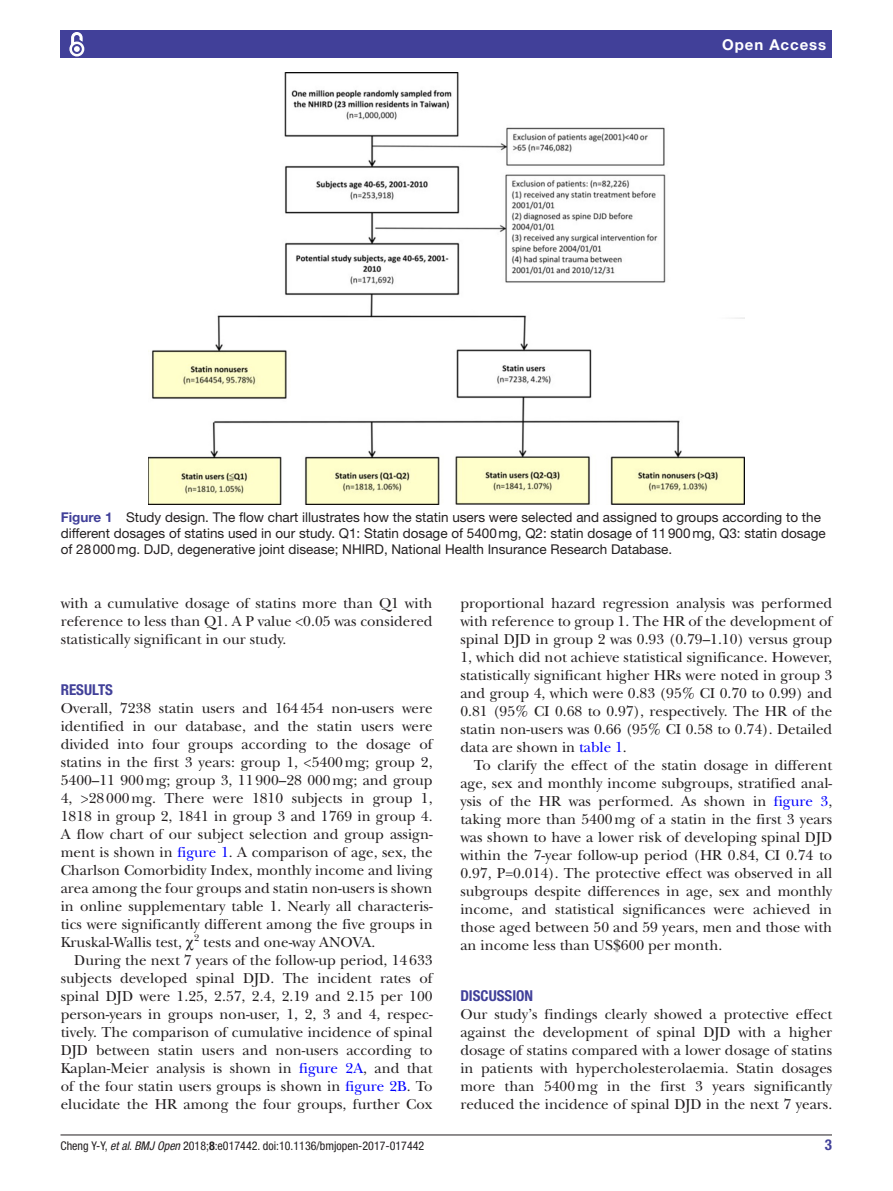
<style>
.page{position:relative;width:893px;height:1191px;background:#fff}
.page>*{position:absolute;margin:0;border:0;box-sizing:border-box;transform-origin:0 0}
.t1{font:15px/18px "New Baskerville";color:#231f20;text-align:justify}
.t2{font:700 condensed 15px "Helvetica Neue LT Std";color:#414099}
.t3{font:700 15px "Helvetica Neue LT Std";letter-spacing:.065em;color:#fff}
.t4{font:13.5px/16.2px "Helvetica Neue LT Std";color:#231f20}
.t5{font:condensed 12px "Helvetica Neue LT Std";color:#231f20}
.t6{font:9.9px "New Baskerville";color:#231f20}
.s1{font-weight:700;color:#414099}
.s2{color:#00f}
.s3{font-style:italic}
.s4{font-weight:700}
</style>
<div class="page">
<hr style="left:61px;top:1134px;width:771px;height:1px;background:#231f20">
<div style="left:61px;top:31px;width:771px;height:27px;background:#414099"></div>
<svg style="left:69px;top:32px;width:16px;height:25px"></svg>
<img style="left:149px;top:73px;width:595px;height:431px">
<p class="t3" style="left:722px;top:35px;width:106px">Open Access</p>
<p class="t4" style="left:61px;top:509px;width:767px"><span class="s1">Figure 1</span> Study design. The flow chart illustrates how the statin users were selected and assigned to groups according to the different dosages of statins used in our study. Q1: Statin dosage of 5400mg, Q2: statin dosage of 11900mg, Q3: statin dosage of 28000mg. DJD, degenerative joint disease; NHIRD, National Health Insurance Research Database.</p>
<p class="t1" style="left:61px;top:594px;width:373px">with a cumulative dosage of statins more than Q1 with reference to less than Q1. A P value &lt;0.05 was considered statistically significant in our study.</p>
<p class="t2" style="left:61px;top:681px;width:54px">RESULTS</p>
<p class="t1" style="left:61px;top:699px;width:373px">Overall, 7238 statin users and 164454 non-users were identified in our database, and the statin users were divided into four groups according to the dosage of statins in the first 3 years: group 1, &lt;5400mg; group 2, 5400–11 900mg; group 3, 11900–28 000mg; and group 4, &gt;28000mg. There were 1810 subjects in group 1, 1818 in group 2, 1841 in group 3 and 1769 in group 4.<br>A flow chart of our subject selection and group assign&shy;ment is shown in <span class="s2">figure 1</span>. A comparison of age, sex, the Charlson Comorbidity Index, monthly income and living area among the four groups and statin non-users is shown in online supplementary table 1. Nearly all characteris&shy;tics were significantly different among the five groups in Kruskal-Wallis test,</p>
<p class="t6" style="left:194px;top:931px;width:7px">2</p>
<p class="t1" style="left:203px;top:933px;width:174px">tests and one-way ANOVA.</p>
<p class="t1" style="left:74px;top:951px;width:360px">During the next 7 years of the follow-up period, 14633</p>
<p class="t1" style="left:61px;top:969px;width:373px">subjects developed spinal DJD. The incident rates of</p>
<p class="t1" style="left:61px;top:987px;width:373px">spinal DJD were 1.25, 2.57, 2.4, 2.19 and 2.15 per 100</p>
<p class="t1" style="left:61px;top:1005px;width:373px">person-years in groups non-user, 1, 2, 3 and 4, respec-</p>
<p class="t1" style="left:61px;top:1023px;width:373px">tively. The comparison of cumulative incidence of spinal</p>
<p class="t1" style="left:61px;top:1041px;width:373px">DJD between statin users and non-users according to</p>
<p class="t1" style="left:61px;top:1059px;width:373px">Kaplan-Meier analysis is shown in <span class="s2">figure 2A</span>, and that</p>
<p class="t1" style="left:61px;top:1077px;width:373px">of the four statin users groups is shown in <span class="s2">figure 2B</span>. To</p>
<p class="t1" style="left:61px;top:1095px;width:373px">elucidate the HR among the four groups, further Cox</p>
<p class="t1" style="left:460px;top:594px;width:373px">proportional hazard regression analysis was performed with reference to group 1. The HR of the development of spinal DJD in group 2 was 0.93 (0.79–1.10) versus group 1, which did not achieve statistical significance. However, statistically significant higher HRs were noted in group 3 and group 4, which were 0.83 (95% CI 0.70 to 0.99) and 0.81 (95% CI 0.68 to 0.97), respectively. The HR of the statin non-users was 0.66 (95% CI 0.58 to 0.74). Detailed data are shown in <span class="s2">table 1</span>.</p>
<p class="t1" style="left:460px;top:756px;width:373px;text-indent:14px">To clarify the effect of the statin dosage in different age, sex and monthly income subgroups, stratified anal&shy;ysis of the HR was performed. As shown in <span class="s2">figure 3</span>, taking more than 5400mg of a statin in the first 3 years was shown to have a lower risk of developing spinal DJD within the 7-year follow-up period (HR 0.84, CI 0.74 to 0.97, P=0.014). The protective effect was observed in all subgroups despite differences in age, sex and monthly income, and statistical significances were achieved in those aged between 50 and 59 years, men and those with an income less than US$600 per month.</p>
<p class="t2" style="left:460px;top:987px;width:74px">DISCUSSION</p>
<p class="t1" style="left:460px;top:1005px;width:373px">Our study’s findings clearly showed a protective effect against the development of spinal DJD with a higher dosage of statins compared with a lower dosage of statins in patients with hypercholesterolaemia. Statin dosages more than 5400mg in the first 3 years significantly reduced the incidence of spinal DJD in the next 7 years.</p>
<p class="t5" style="left:61px;top:1138px;width:365px">Cheng Y-Y, <span class="s3">et al</span>. <span class="s3">BMJ Open</span> 2018;<span class="s4">8</span>:e017442. doi:10.1136/bmjopen-2017-017442</p>
<p class="t2" style="left:825px;top:1135px;width:9px">3</p>
</div>
